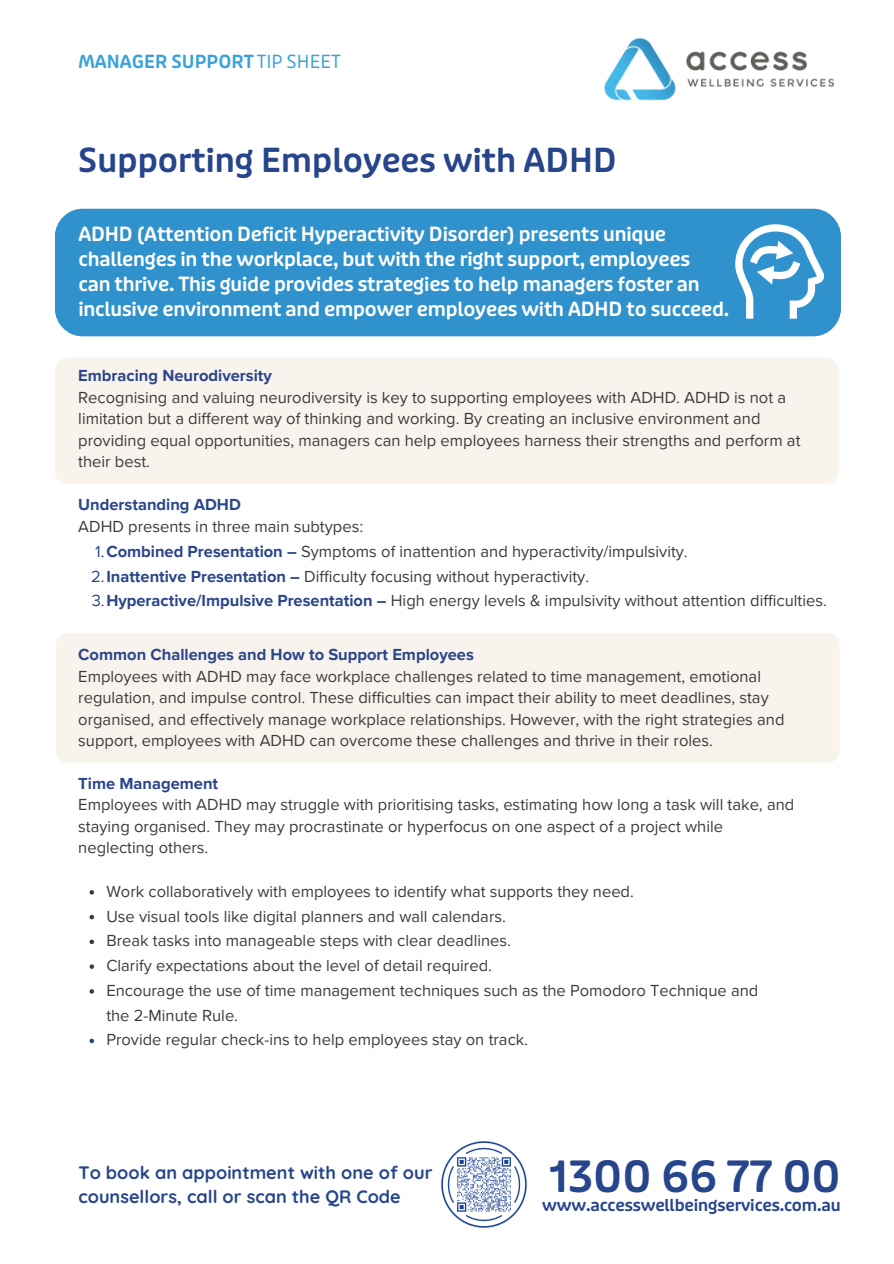
<style>
.page{position:relative;width:894px;height:1264px;background:#fff}
.page>*{position:absolute;margin:0;border:0;box-sizing:border-box;transform-origin:0 0}
.t1{font:600 42.75px "Puffin Display Soft";color:#26458a}
.t2{font:600 33px "Puffin Display Soft";color:#26458a}
.t3{font:600 19.5px/24.8px "Puffin Display Soft";letter-spacing:-.01em;color:#fff}
.t4{font:700 18px/24.8px "Quicksand";color:#26458a}
.t5{font:600 18px "Puffin Display Soft";color:#38a1da}
.t6{font:16.5px/21.3px "Proxima Nova";color:#3c3c3c}
.t7{font:700 16.5px "Proxima Nova";color:#2a4589}
.t8{font:600 16.5px "Puffin Display Soft";letter-spacing:-.01em;color:#26458a}
.s1{font-weight:400}
.s2{color:#2a4589}
.s3{font-weight:700;color:#2a4589}
</style>
<div class="page">
<img style="left:441px;top:1141px;width:85px;height:85px">
<img style="left:604px;top:37px;width:230px;height:64px">
<div style="left:55px;top:358px;width:784px;height:126px;background:#f9f3ed"></div>
<div style="left:56px;top:633px;width:784px;height:130px;background:#f9f3ed"></div>
<svg style="left:89px;top:890px;width:5px;height:4px"></svg>
<svg style="left:89px;top:914px;width:5px;height:5px"></svg>
<svg style="left:89px;top:939px;width:5px;height:5px"></svg>
<svg style="left:89px;top:964px;width:5px;height:4px"></svg>
<svg style="left:89px;top:989px;width:5px;height:4px"></svg>
<svg style="left:89px;top:1038px;width:5px;height:5px"></svg>
<div style="left:55px;top:209px;width:785px;height:127px;background:#2f92cd"></div>
<svg style="left:735px;top:224px;width:89px;height:95px"></svg>
<p class="t5" style="left:78px;top:50px;width:264px">MANAGER SUPPORT <span class="s1">TIP SHEET</span></p>
<p class="t2" style="left:78px;top:140px;width:540px">Supporting Employees with ADHD</p>
<p class="t3" style="left:78px;top:223px;width:652px">ADHD (Attention Deficit Hyperactivity Disorder) presents unique challenges in the workplace, but with the right support, employees<br>can thrive. This guide provides strategies to help managers foster an inclusive environment and empower employees with ADHD to succeed.</p>
<h3 class="t7" style="left:78px;top:366px;width:195px">Embracing Neurodiversity</h3>
<h4 class="t6" style="left:78px;top:387px;width:723px">Recognising and valuing neurodiversity is key to supporting employees with ADHD. ADHD is not a limitation but a different way of thinking and working. By creating an inclusive environment and providing equal opportunities, managers can help employees harness their strengths and perform at their best.</h4>
<p class="t7" style="left:78px;top:494px;width:164px">Understanding ADHD</p>
<h2 class="t6" style="left:78px;top:516px;width:286px">ADHD presents in three main subtypes:</h2>
<p class="t6" style="left:95px;top:541px;width:593px"><span class="s2">1.</span><span class="s3">Combined Presentation –</span> Symptoms of inattention and hyperactivity/impulsivity.</p>
<h5 class="t6" style="left:91px;top:566px;width:499px"><span class="s2">2.</span><span class="s3">Inattentive Presentation –</span> Difficulty focusing without hyperactivity.</h5>
<p class="t6" style="left:92px;top:590px;width:736px"><span class="s2">3.</span><span class="s3">Hyperactive/Impulsive Presentation –</span> High energy levels &amp; impulsivity without attention difficulties.</p>
<p class="t7" style="left:78px;top:645px;width:397px">Common Challenges and How to Support Employees</p>
<p class="t6" style="left:78px;top:666px;width:707px">Employees with ADHD may face workplace challenges related to time management, emotional regulation, and impulse control. These difficulties can impact their ability to meet deadlines, stay organised, and effectively manage workplace relationships. However, with the right strategies and support, employees with ADHD can overcome these challenges and thrive in their roles.</p>
<p class="t7" style="left:78px;top:773px;width:141px">Time Management</p>
<p class="t6" style="left:78px;top:794px;width:717px">Employees with ADHD may struggle with prioritising tasks, estimating how long a task will take, and staying organised. They may procrastinate or hyperfocus on one aspect of a project while</p>
<p class="t6" style="left:78px;top:837px;width:131px">neglecting others.</p>
<p class="t6" style="left:106px;top:881px;width:529px">Work collaboratively with employees to identify what supports they need.</p>
<p class="t6" style="left:106px;top:905px;width:401px">Use visual tools like digital planners and wall calendars.</p>
<p class="t6" style="left:106px;top:930px;width:406px">Break tasks into manageable steps with clear deadlines.</p>
<p class="t6" style="left:106px;top:955px;width:387px">Clarify expectations about the level of detail required.</p>
<p class="t6" style="left:106px;top:978px;width:653px;line-height:24.8px">Encourage the use of time management techniques such as the Pomodoro Technique and the 2-Minute Rule.</p>
<p class="t6" style="left:106px;top:1029px;width:423px">Provide regular check-ins to help employees stay on track.</p>
<p class="t4" style="left:78px;top:1159px;width:355px">To book an appointment with one of our counsellors, call or scan the QR Code</p>
<p class="t1" style="left:549px;top:1150px;width:293px">1300 66 77 00</p>
<h5 class="t8" style="left:542px;top:1195px;width:300px">www.accesswellbeingservices.com.au</h5>
</div>
